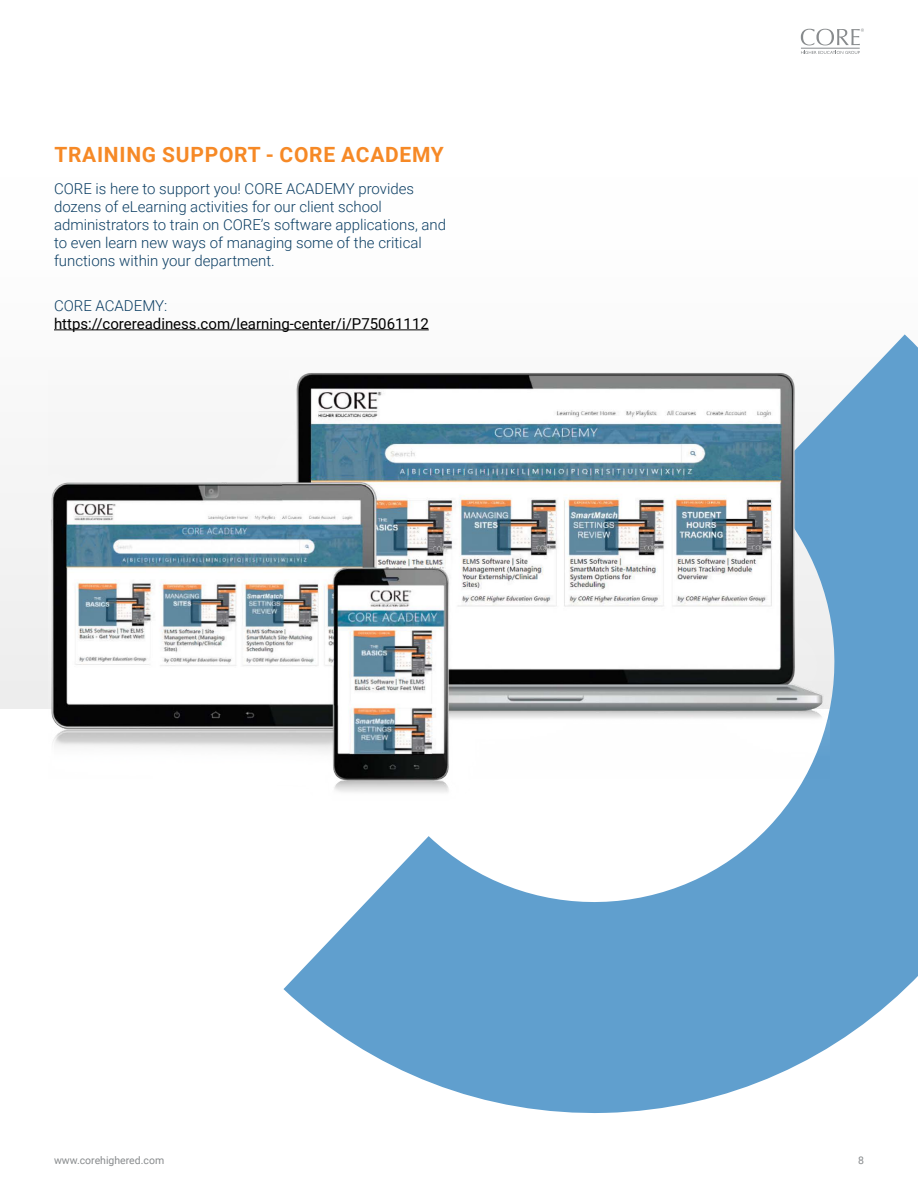
<style>
.page{position:relative;width:918px;height:1188px;background:#fff}
.page>*{position:absolute;margin:0;border:0;box-sizing:border-box;transform-origin:0 0}
.t1{font:700 21px "Roboto";letter-spacing:.035em;color:#f68926}
.t2{font:300 15px/18px "Roboto";color:#0d3f64}
.t3{font:15px "Roboto";color:#000}
.t4{font:10.5px "Roboto";color:#888b8d}
</style>
<div class="page">
<hr style="left:801px;top:48px;width:59px;height:1px;background:#888b8d">
<svg style="left:801px;top:29px;width:63px;height:16px"></svg>
<svg style="left:801px;top:51px;width:59px;height:3px"></svg>
<svg style="left:283px;top:334px;width:635px;height:779px;fill:#609fce"></svg>
<hr style="left:54px;top:330px;width:375px;height:1px;background:#000">
<img style="left:48px;top:371px;width:781px;height:430px">
<h1 class="t1" style="left:54px;top:140px;width:391px">TRAINING SUPPORT - CORE ACADEMY</h1>
<p class="t2" style="left:54px;top:179px;width:394px">CORE is here to support you! CORE ACADEMY provides dozens of eLearning activities for our client school administrators to train on CORE’s software applications, and to even learn new ways of managing some of the critical functions within your department.</p>
<p class="t2" style="left:54px;top:296px;width:115px">CORE ACADEMY:</p>
<p class="t3" style="left:54px;top:313px;width:376px">https://corereadiness.com/learning-center/i/P75061112</p>
<p class="t4" style="left:54px;top:1153px;width:112px">www.corehighered.com</p>
<p class="t4" style="left:858px;top:1153px;width:7px">8</p>
</div>
